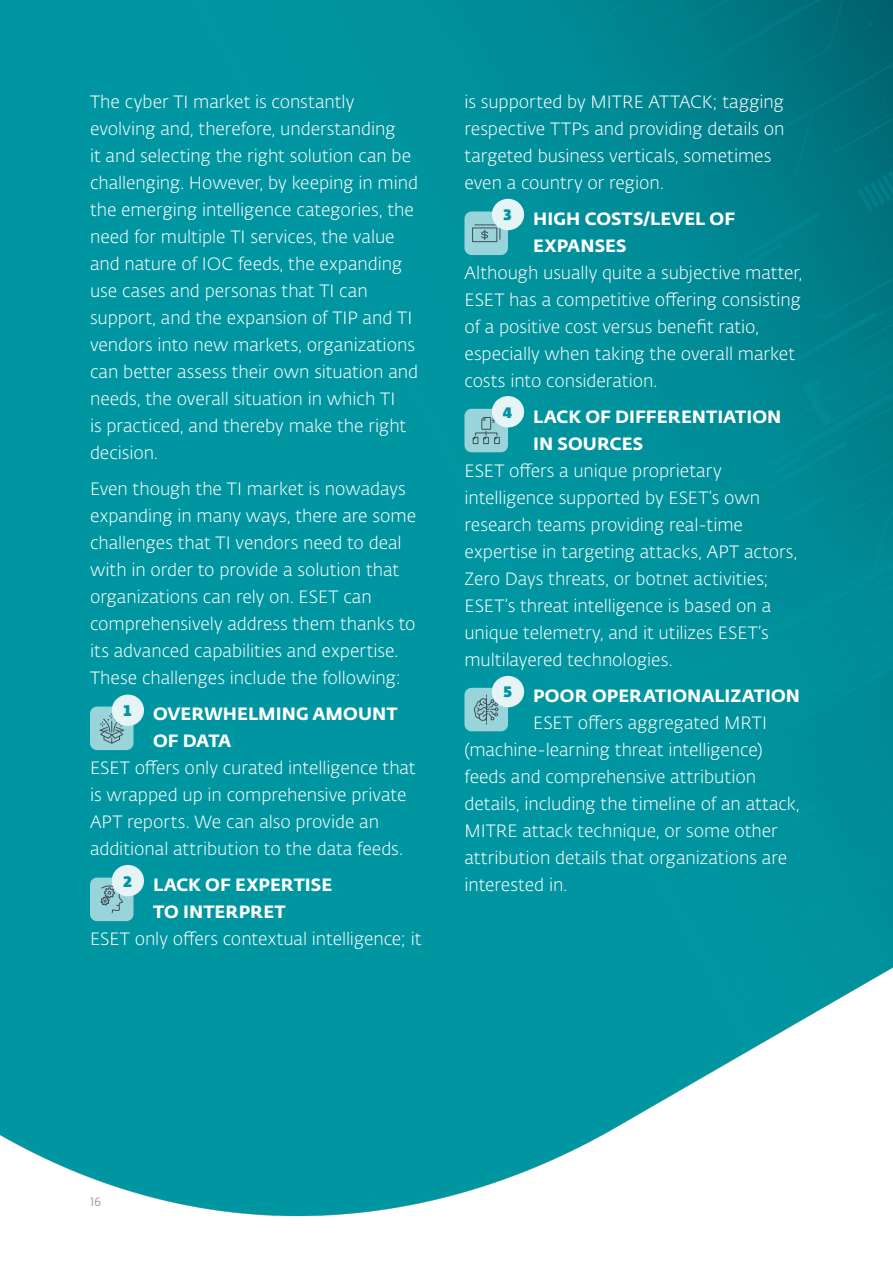
<style>
.page{position:relative;width:893px;height:1263px;background:#fff}
.page>*{position:absolute;margin:0;border:0;box-sizing:border-box;transform-origin:0 0}
.t1{font:17.7px/27px "Fedra Sans Alt Pro Light LF";letter-spacing:-.005em;color:#fff}
.t2{font:17.7px/27px "Fedra Sans Alt Pro Bold LF";letter-spacing:.005em;color:#fff}
.t3{font:800 15px "Fedra Sans Dis Std";color:#0094a1}
.t4{font:12px "Fedra Sans Alt Pro Book LF";color:#9898a0}
</style>
<div class="page">
<img style="left:0;top:0;width:893px;height:1217px">
<div style="left:90px;top:707px;width:44px;height:43px;background:#99d4da;border-radius:7px"></div>
<svg style="left:99px;top:713px;width:25px;height:31px"></svg>
<div style="left:90px;top:878px;width:44px;height:43px;background:#99d4da;border-radius:7px"></div>
<svg style="left:100px;top:884px;width:23px;height:30px"></svg>
<div style="left:464px;top:212px;width:44px;height:43px;background:#99d4da;border-radius:7px"></div>
<div style="left:472px;top:227px;width:25px;height:15px;border:1px solid #424d56"></div>
<svg style="left:474px;top:224px;width:27px;height:16px"></svg>
<div style="left:464px;top:409px;width:44px;height:43px;background:#99d4da;border-radius:7px"></div>
<svg style="left:472px;top:417px;width:28px;height:28px"></svg>
<div style="left:464px;top:688px;width:44px;height:43px;background:#99d4da;border-radius:7px"></div>
<svg style="left:474px;top:695px;width:24px;height:29px"></svg>
<div style="left:112px;top:694px;width:32px;height:32px;background:#e6f4f6;border-radius:50%"></div>
<div style="left:112px;top:865px;width:32px;height:31px;background:#e6f4f6;border-radius:50%"></div>
<div style="left:492px;top:199px;width:32px;height:31px;background:#e6f4f6;border-radius:50%"></div>
<div style="left:492px;top:396px;width:32px;height:31px;background:#e6f4f6;border-radius:50%"></div>
<div style="left:492px;top:676px;width:32px;height:31px;background:#e6f4f6;border-radius:50%"></div>
<p class="t1" style="left:90px;top:88px;width:330px">The cyber TI market is constantly evolving and, therefore, understanding<br>it and selecting the right solution can be challenging. However, by keeping in mind the emerging intelligence categories, the need for multiple TI services, the value and nature of IOC feeds, the expanding use cases and personas that TI can support, and the expansion of TIP and TI vendors into new markets, organizations can better assess their own situation and needs, the overall situation in which TI<br>is practiced, and thereby make the right decision.</p>
<p class="t1" style="left:90px;top:475px;width:328px">Even though the TI market is nowadays expanding in many ways, there are some challenges that TI vendors need to deal with in order to provide a solution that organizations can rely on. ESET can comprehensively address them thanks to its advanced capabilities and expertise.<br>These challenges include the following:</p>
<p class="t2" style="left:153px;top:699px;width:246px">OVERWHELMING AMOUNT<br>OF DATA</p>
<p class="t1" style="left:90px;top:754px;width:327px">ESET offers only curated intelligence that is wrapped up in comprehensive private APT reports. We can also provide an additional attribution to the data feeds.</p>
<p class="t2" style="left:153px;top:870px;width:181px">LACK OF EXPERTISE<br>TO INTERPRET</p>
<p class="t1" style="left:90px;top:925px;width:333px">ESET only offers contextual intelligence; it</p>
<p class="t3" style="left:124px;top:699px;width:9px">1</p>
<p class="t3" style="left:123px;top:869px;width:10px">2</p>
<p class="t1" style="left:464px;top:88px;width:321px">is supported by MITRE ATTACK; tagging respective TTPs and providing details on targeted business verticals, sometimes even a country or region.</p>
<p class="t2" style="left:533px;top:204px;width:203px">HIGH COSTS/LEVEL OF<br>EXPANSES</p>
<p class="t1" style="left:464px;top:259px;width:339px">Although usually quite a subjective matter, ESET has a competitive offering consisting of a positive cost versus benefit ratio, especially when taking the overall market costs into consideration.</p>
<p class="t2" style="left:533px;top:402px;width:250px">LACK OF DIFFERENTIATION<br>IN SOURCES</p>
<p class="t1" style="left:464px;top:457px;width:334px">ESET offers a unique proprietary intelligence supported by ESET’s own research teams providing real-time expertise in targeting attacks, APT actors, Zero Days threats, or botnet activities; ESET’s threat intelligence is based on a unique telemetry, and it utilizes ESET’s multilayered technologies.</p>
<p class="t2" style="left:533px;top:681px;width:268px">POOR OPERATIONALIZATION</p>
<p class="t1" style="left:464px;top:709px;width:337px;text-indent:69px">ESET offers aggregated MRTI (machine-learning threat intelligence) feeds and comprehensive attribution details, including the timeline of an attack, MITRE attack technique, or some other attribution details that organizations are interested in.</p>
<p class="t3" style="left:504px;top:203px;width:10px">3</p>
<p class="t3" style="left:503px;top:400px;width:10px">4</p>
<p class="t3" style="left:503px;top:680px;width:10px">5</p>
<p class="t4" style="left:90px;top:1193px;width:13px">16</p>
</div>
